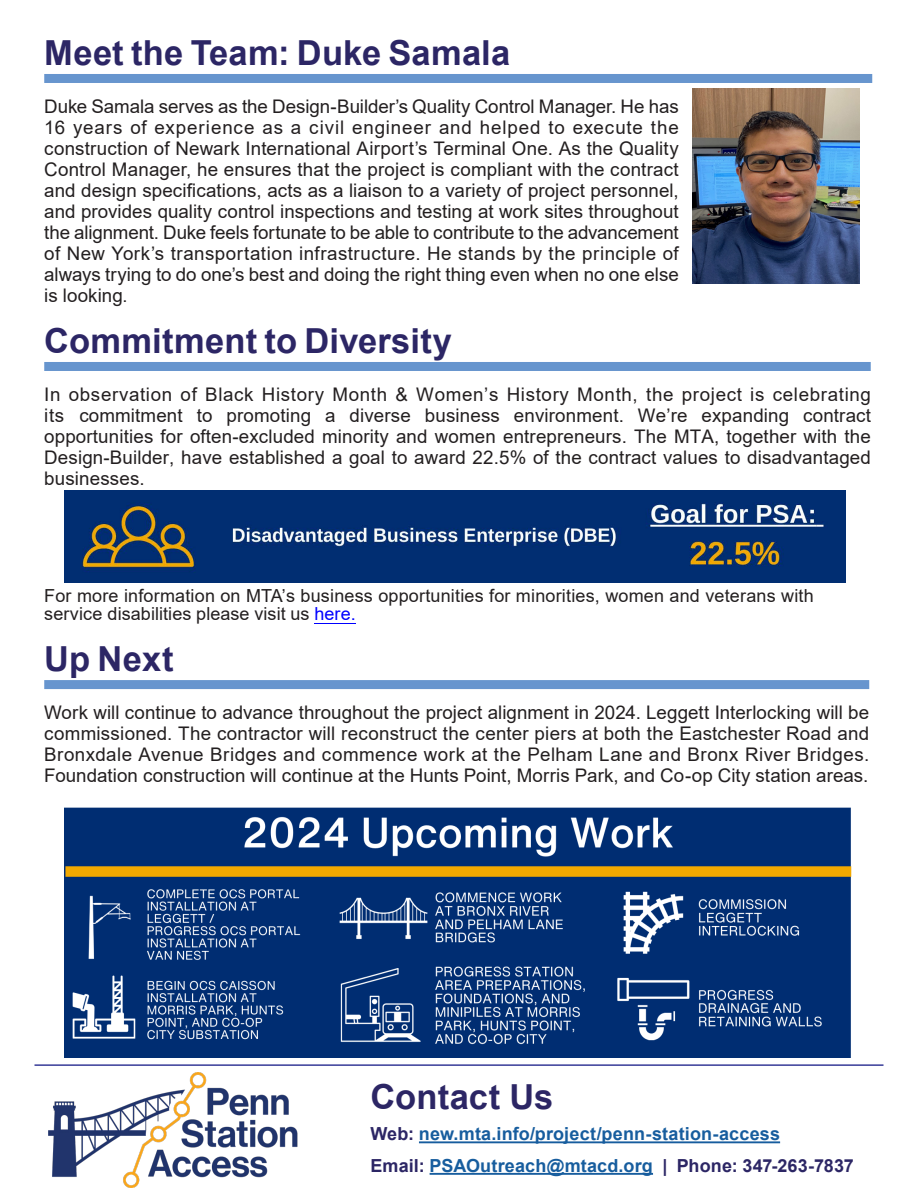
<style>
.page{position:relative;width:918px;height:1188px;background:#fff}
.page>*{position:absolute;margin:0;border:0;box-sizing:border-box;transform-origin:0 0}
.ESCR_Bulletin___FG_Header-1___Rule{font:700 34.5px "Arial";letter-spacing:.005em;color:#2c2665}
.ESCR_Bulletin___Body_Text_Intro{font:18.75px/21px "Arial";letter-spacing:.005em;color:#231f20;text-align:justify}
.ESCR_Bulletin___FG_Header-1___Rule-2{font:18px/18px "Arial";letter-spacing:.01em;color:#231f20}
.t1{font:700 18px "Arial";letter-spacing:.01em;color:#2c2665}
.t2{font:700 18px "Arial";letter-spacing:.01em;color:#175d9e}
.s1{font-size:18px}
.s2{color:#00f}
.s3{color:#2c2665}
.s4{color:#175d9e}
</style>
<div class="page">
<hr style="left:34px;top:1064px;width:850px;height:2px;background:#373b98">
<hr style="left:419px;top:1141px;width:361px;height:2px;background:#175d9e">
<hr style="left:430px;top:1173px;width:223px;height:2px;background:#175d9e">
<img style="left:48px;top:1073px;width:250px;height:115px">
<div style="left:44px;top:74px;width:828px;height:9px;background:#6795ce"></div>
<div style="left:44px;top:362px;width:827px;height:9px;background:#6795ce"></div>
<div style="left:44px;top:680px;width:825px;height:9px;background:#6795ce"></div>
<img style="left:692px;top:89px;width:168px;height:195px">
<img style="left:65px;top:808px;width:787px;height:250px">
<img style="left:64px;top:491px;width:781px;height:92px">
<hr style="left:314px;top:623px;width:42px;height:1px;background:#00f">
<p class="ESCR_Bulletin___FG_Header-1___Rule" style="left:44px;top:29px;width:468px">Meet the Team: Duke Samala</p>
<p class="ESCR_Bulletin___Body_Text_Intro" style="left:44px;top:96px;width:636px">Duke Samala serves as the Design-Builder’s Quality Control Manager. He has 16 years of experience as a civil engineer and helped to execute the construction of Newark International Airport’s Terminal One. As the Quality Control Manager, he ensures that the project is compliant with the contract and design specifications, acts as a liaison to a variety of project personnel, and provides quality control inspections and testing at work sites throughout the alignment. Duke feels fortunate to be able to contribute to the advancement of New York’s transportation infrastructure. He stands by the principle of always trying to do one’s best and doing the right thing even when no one else is looking<span class="s1">.</span></p>
<p class="ESCR_Bulletin___FG_Header-1___Rule" style="left:44px;top:317px;width:409px">Commitment to Diversity</p>
<p class="ESCR_Bulletin___Body_Text_Intro" style="left:44px;top:384px;width:828px">In observation of Black History Month &amp; Women’s History Month, the project is celebrating its commitment to promoting a diverse business environment. We’re expanding contract opportunities for often-excluded minority and women entrepreneurs. The MTA, together with the Design-Builder, have established a goal to award 22.5% of the contract values to disadvantaged businesses.</p>
<p class="ESCR_Bulletin___FG_Header-1___Rule-2" style="left:44px;top:587px;width:771px">For more information on MTA’s business opportunities for minorities, women and veterans with service disabilities please visit us <span class="s2">here.</span></p>
<p class="ESCR_Bulletin___FG_Header-1___Rule" style="left:44px;top:635px;width:131px">Up Next</p>
<p class="ESCR_Bulletin___Body_Text_Intro" style="left:44px;top:702px;width:827px">Work will continue to advance throughout the project alignment in 2024. Leggett Interlocking will be commissioned. The contractor will reconstruct the center piers at both the Eastchester Road and Bronxdale Avenue Bridges and commence work at the Pelham Lane and Bronx River Bridges.<br>Foundation construction will continue at the Hunts Point, Morris Park, and Co-op City station areas.</p>
<p class="ESCR_Bulletin___FG_Header-1___Rule" style="left:370px;top:1073px;width:185px">Contact Us</p>
<p class="t2" style="left:370px;top:1121px;width:411px"><span class="s3">Web:</span> new.mta.info/project/penn-station-access</p>
<p class="t1" style="left:370px;top:1153px;width:485px">Email: <span class="s4">PSAOutreach@mtacd.org</span> | Phone: 347-263-7837</p>
</div>
